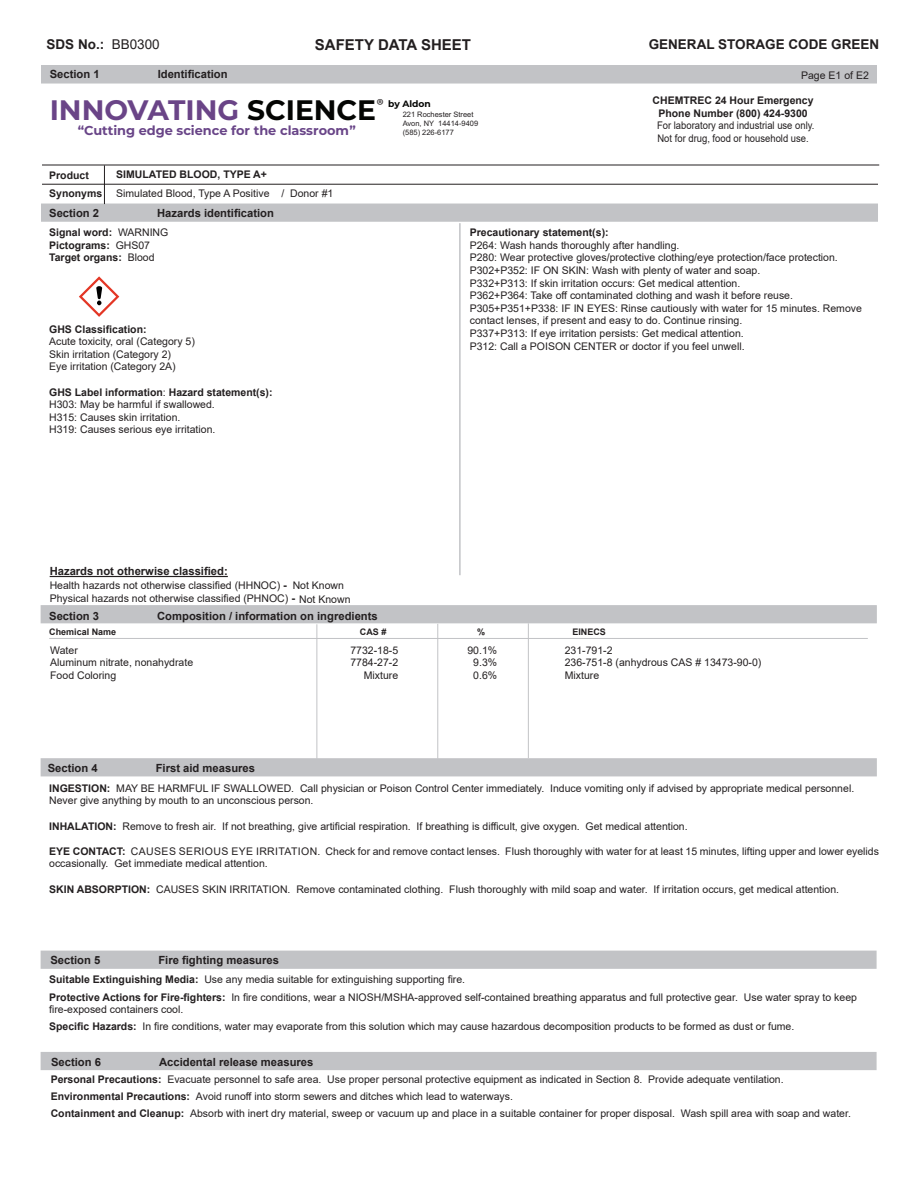
<style>
.page{position:relative;width:918px;height:1188px;background:#fff}
.page>*{position:absolute;margin:0;border:0;box-sizing:border-box;transform-origin:0 0}
.t1{font:700 28.2px "Montserrat";color:#6a4487}
.t2{font:700 15px "Arial";color:#231f20}
.t3{font:700 13.5px "Arial";color:#231f20}
.t4{font:700 12.9px "Montserrat";color:#694588}
.t5{font:700 11.25px "Arial";color:#231f20}
.t6{font:10.5px/12.6px "Arial";color:#231f20}
.t7{font:10.5px/12.6px "Arial";color:#231f20;text-align:center;scale:.9 1}
.t8{font:700 10.5px/12.6px "Arial";color:#231f20}
.t9{font:700 9.15px "Montserrat";color:#040503}
.t10{font:700 9px "Arial";color:#231f20}
.t11{font:7.5px/9px "Arial";color:#231f20}
.s1{font-weight:400}
.s2{color:#040503}
.s3{font-weight:700}
.s4{font-weight:700;font-size:11.25px}
</style>
<div class="page">
<div style="left:41px;top:951px;width:836px;height:18px;background:#c2c3c6"></div>
<div style="left:41px;top:1052px;width:836px;height:18px;background:#c2c3c6"></div>
<div style="left:41px;top:758px;width:836px;height:18px;background:#c2c3c6;border:2px solid #c2c3c6"></div>
<div style="left:41px;top:204px;width:837px;height:18px;background:#c2c3c6;border:2px solid #c2c3c6"></div>
<div style="left:41px;top:605px;width:836px;height:18px;background:#c2c3c6"></div>
<hr style="left:437px;top:624px;width:1px;height:135px;background:#c2c3c6">
<hr style="left:49px;top:638px;width:819px;height:1px;background:#c2c3c6">
<hr style="left:316px;top:624px;width:1px;height:135px;background:#c2c3c6">
<hr style="left:528px;top:623px;width:1px;height:135px;background:#c2c3c6">
<hr style="left:104px;top:165px;width:1px;height:39px;background:#231f20">
<div style="left:41px;top:65px;width:836px;height:19px;background:#c2c3c6;border:2px solid #c2c3c6"></div>
<hr style="left:42px;top:184px;width:836px;height:1px;background:#231f20">
<hr style="left:42px;top:165px;width:837px;height:1px;background:#231f20">
<hr style="left:459px;top:223px;width:2px;height:352px;background:#c2c3c6">
<hr style="left:50px;top:576px;width:178px;height:1px;background:#231f20">
<svg style="left:79px;top:276px;width:40px;height:41px"></svg>
<p class="t3" style="left:47px;top:35px;width:115px">SDS No.: <span class="s1">BB0300</span></p>
<p class="t3" style="left:649px;top:35px;width:232px">GENERAL STORAGE CODE GREEN</p>
<p class="t2" style="left:315px;top:34px;width:158px">SAFETY DATA SHEET</p>
<p class="t5" style="left:50px;top:66px;width:52px">Section 1</p>
<p class="t5" style="left:158px;top:66px;width:72px">Identification</p>
<p class="t1" style="left:50px;top:90px;width:336px">INNOVATING <span class="s2">SCIENCE</span><sup>®</sup></p>
<p class="t4" style="left:78px;top:121px;width:280px">“Cutting edge science for the classroom”</p>
<p class="t9" style="left:388px;top:98px;width:44px">by Aldon</p>
<p class="t11" style="left:403px;top:110px;width:77px">221 Rochester Street<br>Avon, NY 14414-9409 (585) 226-6177</p>
<p class="t8" style="left:49px;top:169px;width:41px">Product</p>
<p class="t8" style="left:49px;top:187px;width:55px">Synonyms</p>
<p class="t8" style="left:116px;top:168px;width:152px">SIMULATED BLOOD, TYPE A+</p>
<p class="t6" style="left:116px;top:187px;width:155px">Simulated Blood, Type A Positive</p>
<p class="t5" style="left:49px;top:205px;width:52px">Section 2</p>
<p class="t5" style="left:157px;top:205px;width:118px">Hazards identification</p>
<p class="t6" style="left:281px;top:187px;width:53px">/ Donor #1</p>
<p class="t6" style="left:801px;top:69px;width:69px">Page E1 of E2</p>
<p class="t7" style="left:653px;top:94px;width:181px"><span class="s3">CHEMTREC 24 Hour Emergency<br>Phone Number (800) 424-9300<br></span>For laboratory and industrial use only.<br>Not for drug, food or household use.</p>
<p class="t8" style="left:49px;top:226px;width:121px">Signal word: <span class="s1">WARNING<br></span>Pictograms: <span class="s1">GHS07<br></span>Target organs: <span class="s1">Blood</span></p>
<p class="t6" style="left:49px;top:323px;width:147px"><span class="s3">GHS Classification:<br></span>Acute toxicity, oral (Category 5)<br>Skin irritation (Category 2)<br>Eye irritation (Category 2A)</p>
<p class="t6" style="left:49px;top:386px;width:225px"><span class="s3">GHS Label information</span>: <span class="s3">Hazard statement(s):<br></span>H303: May be harmful if swallowed.<br>H315: Causes skin irritation.<br>H319: Causes serious eye irritation.</p>
<p class="t5" style="left:50px;top:563px;width:180px">Hazards not otherwise classified:</p>
<p class="t6" style="left:50px;top:578px;width:302px;line-height:13.5px">Health hazards not otherwise classified (HHNOC) <span class="s4">-<br></span>Physical hazards not otherwise classified (PHNOC) <span class="s4">-</span> Not Known</p>
<p class="t6" style="left:293px;top:579px;width:53px">Not Known</p>
<p class="t5" style="left:49px;top:608px;width:52px">Section 3</p>
<p class="t5" style="left:157px;top:608px;width:222px">Composition / information on ingredients</p>
<p class="t6" style="left:470px;top:226px;width:394px"><span class="s3">Precautionary statement(s):<br></span>P264: Wash hands thoroughly after handling.<br>P280: Wear protective gloves/protective clothing/eye protection/face protection.<br>P302+P352: IF ON SKIN: Wash with plenty of water and soap.<br>P332+P313: If skin irritation occurs: Get medical attention.<br>P362+P364: Take off contaminated clothing and wash it before reuse.<br>P305+P351+P338: IF IN EYES: Rinse cautiously with water for 15 minutes. Remove contact lenses, if present and easy to do. Continue rinsing.<br>P337+P313: If eye irritation persists: Get medical attention.<br>P312: Call a POISON CENTER or doctor if you feel unwell.</p>
<p class="t10" style="left:49px;top:626px;width:69px">Chemical Name</p>
<p class="t10" style="left:360px;top:626px;width:28px">CAS #</p>
<p class="t10" style="left:477px;top:626px;width:10px">%</p>
<p class="t10" style="left:572px;top:626px;width:35px">EINECS</p>
<p class="t6" style="left:50px;top:644px;width:29px">Water</p>
<p class="t6" style="left:350px;top:644px;width:49px">7732-18-5</p>
<p class="t6" style="left:467px;top:644px;width:31px">90.1%</p>
<p class="t6" style="left:565px;top:644px;width:49px">231-791-2</p>
<p class="t6" style="left:50px;top:656px;width:144px">Aluminum nitrate, nonahydrate</p>
<p class="t6" style="left:350px;top:656px;width:49px">7784-27-2</p>
<p class="t6" style="left:473px;top:656px;width:25px">9.3%</p>
<p class="t6" style="left:565px;top:656px;width:198px">236-751-8 (anhydrous CAS # 13473-90-0)</p>
<p class="t6" style="left:50px;top:669px;width:67px">Food Coloring</p>
<p class="t6" style="left:364px;top:669px;width:36px">Mixture</p>
<p class="t6" style="left:473px;top:669px;width:25px">0.6%</p>
<p class="t6" style="left:565px;top:669px;width:36px">Mixture</p>
<p class="t5" style="left:48px;top:760px;width:52px">Section 4</p>
<p class="t5" style="left:156px;top:760px;width:101px">First aid measures</p>
<p class="t6" style="left:49px;top:782px;width:807px"><span class="s3">INGESTION:</span> MAY BE HARMFUL IF SWALLOWED. Call physician or Poison Control Center immediately. Induce vomiting only if advised by appropriate medical personnel.<br>Never give anything by mouth to an unconscious person.</p>
<p class="t6" style="left:49px;top:820px;width:640px"><span class="s3">INHALATION:</span> Remove to fresh air. If not breathing, give artificial respiration. If breathing is difficult, give oxygen. Get medical attention.</p>
<p class="t6" style="left:49px;top:845px;width:831px"><span class="s3">EYE CONTACT:</span> CAUSES SERIOUS EYE IRRITATION. Check for and remove contact lenses. Flush thoroughly with water for at least 15 minutes, lifting upper and lower eyelids occasionally. Get immediate medical attention.</p>
<p class="t6" style="left:49px;top:883px;width:791px"><span class="s3">SKIN ABSORPTION:</span> CAUSES SKIN IRRITATION. Remove contaminated clothing. Flush thoroughly with mild soap and water. If irritation occurs, get medical attention.</p>
<p class="t5" style="left:50px;top:953px;width:52px">Section 5</p>
<p class="t5" style="left:158px;top:953px;width:122px">Fire fighting measures</p>
<p class="t6" style="left:49px;top:971px;width:809px;line-height:17.1px"><span class="s3">Suitable Extinguishing Media:</span> Use any media suitable for extinguishing supporting fire.<br><span class="s3">Protective Actions for Fire-fighters:</span> In fire conditions, wear a NIOSH/MSHA-approved self-contained breathing apparatus and full protective gear. Use water spray to keep</p>
<p class="t6" style="left:49px;top:1001px;width:747px;line-height:17.1px">fire-exposed containers cool.<br><span class="s3">Specific Hazards:</span> In fire conditions, water may evaporate from this solution which may cause hazardous decomposition products to be formed as dust or fume.</p>
<p class="t5" style="left:51px;top:1054px;width:52px">Section 6</p>
<p class="t5" style="left:159px;top:1054px;width:156px">Accidental release measures</p>
<p class="t6" style="left:51px;top:1071px;width:802px;line-height:17.1px"><span class="s3">Personal Precautions:</span> Evacuate personnel to safe area. Use proper personal protective equipment as indicated in Section 8. Provide adequate ventilation.<br><span class="s3">Environmental Precautions:</span> Avoid runoff into storm sewers and ditches which lead to waterways.<br><span class="s3">Containment and Cleanup:</span> Absorb with inert dry material, sweep or vacuum up and place in a suitable container for proper disposal. Wash spill area with soap and water.</p>
</div>
